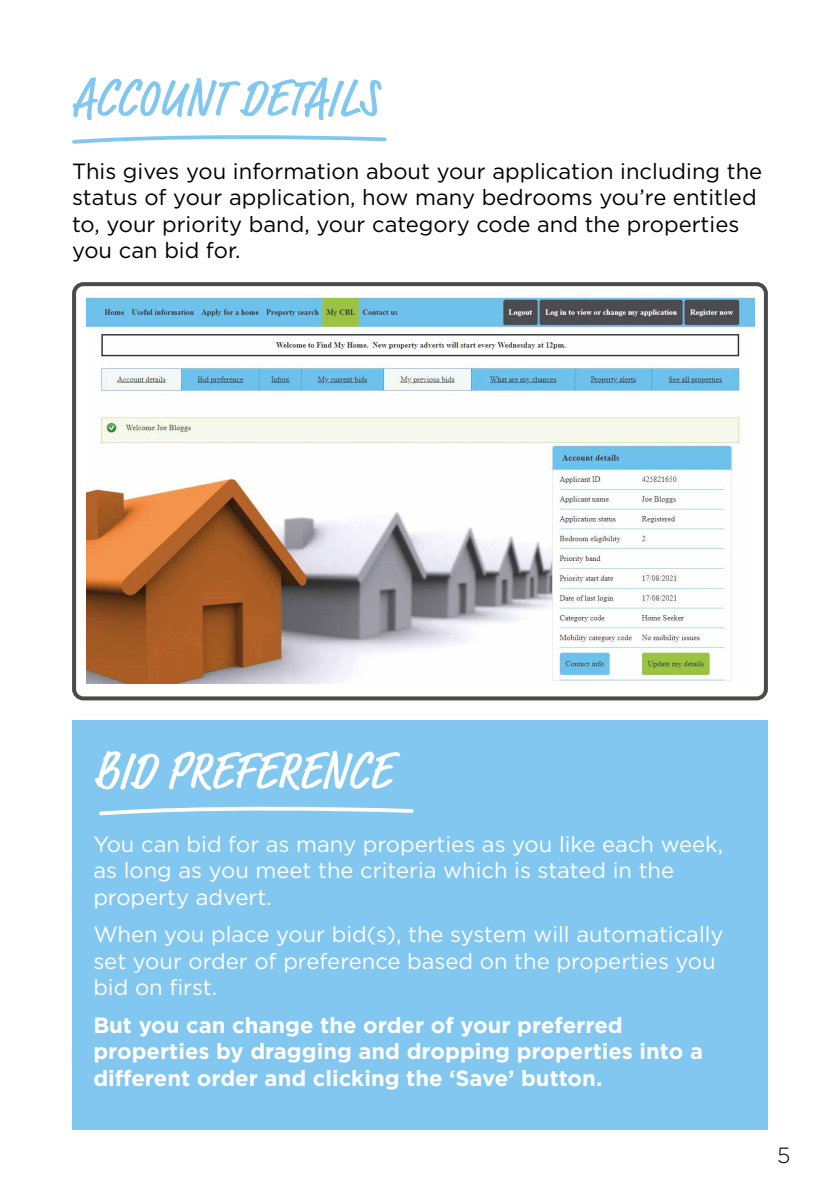
<style>
.page{position:relative;width:840px;height:1191px;background:#fff}
.page>*{position:absolute;margin:0;border:0;box-sizing:border-box;transform-origin:0 0}
.t1{font:500 condensed 53.4px "Market Pro";letter-spacing:.01em;color:#82c7ef}
.t2{font:500 condensed 53.4px "Market Pro";letter-spacing:.01em;color:#fff}
.t3{font:22px/26.4px "Gotham";color:#fff}
.t4{font:22px/26.4px "Gotham";color:#000}
.t5{font:700 22px/26.4px "Gotham";color:#fff}
.t6{font:300 22px "Gotham";color:#000}
</style>
<div class="page">
<div style="left:72px;top:720px;width:695px;height:410px;background:#82c7ef"></div>
<img style="left:86px;top:294px;width:668px;height:390px">
<svg style="left:72px;top:135px;width:315px;height:9px"></svg>
<svg style="left:99px;top:806px;width:315px;height:10px"></svg>
<div style="left:72px;top:282px;width:695px;height:418px;border:4px solid #4a4a49;border-radius:9px"></div>
<h1 class="t1" style="left:72px;top:61px;width:306px">ACCOUNT DETAILS</h1>
<p class="t4" style="left:72px;top:157px;width:691px">This gives you information about your application including the status of your application, how many bedrooms you’re entitled to, your priority band, your category code and the properties you can bid for.</p>
<h1 class="t2" style="left:94px;top:734px;width:299px">BID PREFERENCE</h1>
<p class="t3" style="left:93px;top:830px;width:631px">You can bid for as many properties as you like each week, as long as you meet the criteria which is stated in the property advert.</p>
<p class="t3" style="left:93px;top:920px;width:631px">When you place your bid(s), the system will automatically set your order of preference based on the properties you bid on first.</p>
<p class="t5" style="left:93px;top:1011px;width:611px">But you can change the order of your preferred properties by dragging and dropping properties into a different order and clicking the ‘Save’ button.</p>
<p class="t6" style="left:776px;top:1141px;width:15px">5</p>
</div>
